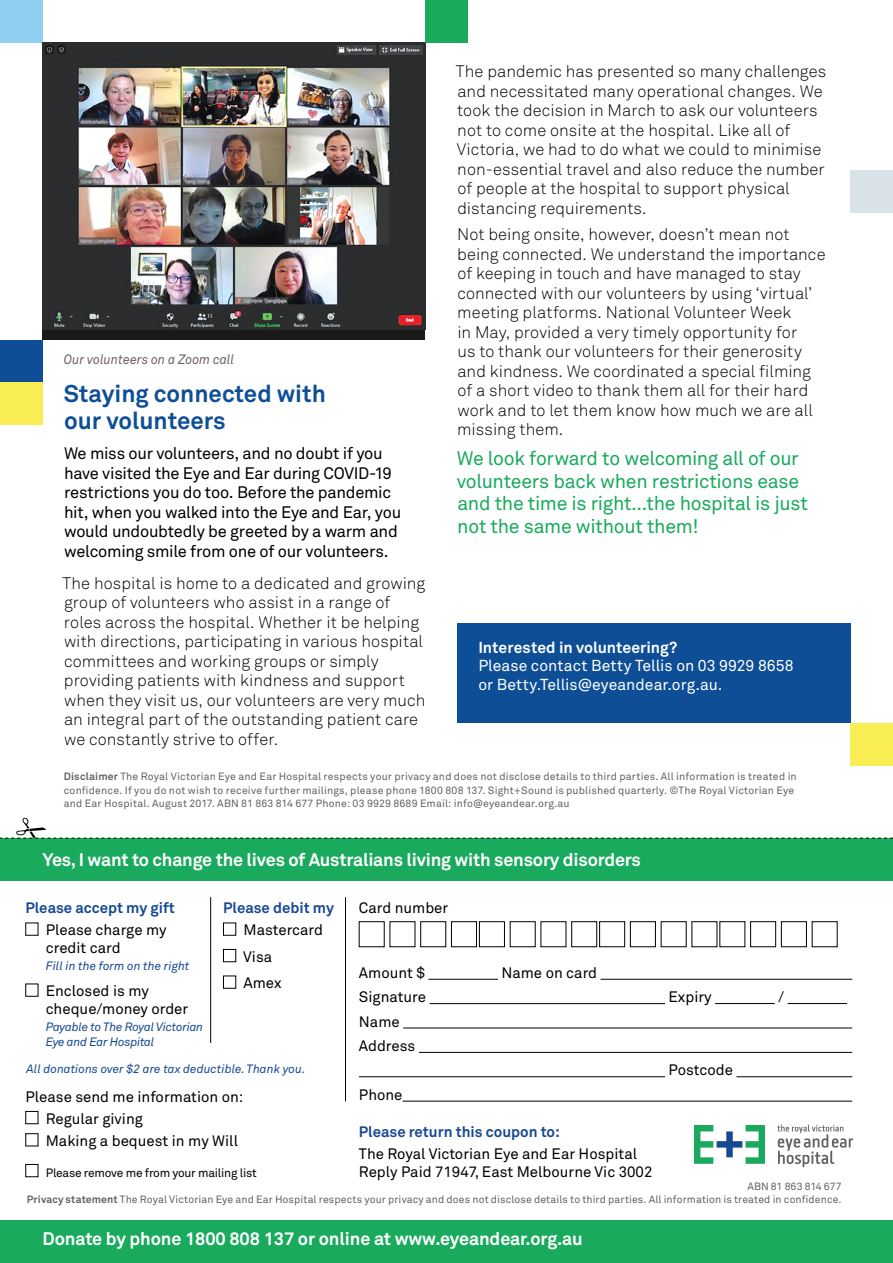
<style>
.page{position:relative;width:893px;height:1263px;background:#fff}
.page>*{position:absolute;margin:0;border:0;box-sizing:border-box;transform-origin:0 0}
.A_Heading_16_18{font:700 24px/27px "Akkurat";color:#0e4e96}
.Pull_Quote{font:19.5px/22.5px "Akkurat";letter-spacing:-.015em;color:#1aaa5d}
.t1{font:700 18px "Akkurat";letter-spacing:-.01em;color:#fff}
.Body{font:300 16.5px/19.5px "Akkurat";letter-spacing:.005em;color:#000}
.Introduction___Body{font:16.5px/19.5px "Akkurat";letter-spacing:-.02em;color:#000}
.Subheading_10_5_12_5{font:15.75px/18.8px "Akkurat";color:#fff}
.t2{font:15px/18px "Akkurat";color:#000}
.t3{font:700 15px "Akkurat";color:#174993}
.t4{font:italic 13.5px "Akkurat";color:#6d6461;scale:.94 1}
.t5{font:italic 12px "Akkurat";color:#174993}
.t6{font:italic 12px/15px "Akkurat";letter-spacing:-.02em;color:#174993}
.t7{font:12px "Akkurat";letter-spacing:-.02em;color:#000}
.Body_10_5_12_5{font:10.5px/13.5px "Akkurat";letter-spacing:.015em;color:#616262}
.s1{font-weight:700}
</style>
<div class="page">
<div style="left:0;top:340px;width:43px;height:43px;background:#0e4e96"></div>
<div style="left:0;top:383px;width:43px;height:42px;background:#f8ee53"></div>
<div style="left:0;top:0;width:43px;height:43px;background:#90cef0"></div>
<div style="left:457px;top:623px;width:393px;height:100px;background:#0e4e96"></div>
<div style="left:43px;top:43px;width:382px;height:297px;background:#1a1a1a"></div>
<img style="left:43px;top:43px;width:382px;height:287px">
<div style="left:850px;top:170px;width:43px;height:43px;background:#d8e2e7"></div>
<div style="left:425px;top:0;width:43px;height:43px;background:#1aaa5d"></div>
<div style="left:850px;top:723px;width:43px;height:42px;background:#f8ee53"></div>
<div style="left:0;top:1220px;width:893px;height:43px;background:#1aaa5d"></div>
<div style="left:0;top:838px;width:893px;height:42px;background:#1aaa5d"></div>
<div style="left:223px;top:923px;width:13px;height:12px;border:1px solid #000"></div>
<div style="left:223px;top:949px;width:13px;height:13px;border:1px solid #000"></div>
<div style="left:223px;top:976px;width:13px;height:12px;border:1px solid #000"></div>
<div style="left:26px;top:1111px;width:12px;height:13px;border:1px solid #000"></div>
<div style="left:26px;top:1133px;width:12px;height:13px;border:1px solid #000"></div>
<div style="left:26px;top:1164px;width:12px;height:13px;border:1px solid #000"></div>
<hr style="left:428px;top:979px;width:70px;height:1px;background:#000">
<hr style="left:600px;top:979px;width:252px;height:1px;background:#000">
<hr style="left:430px;top:1003px;width:235px;height:1px;background:#000">
<hr style="left:403px;top:1028px;width:449px;height:1px;background:#000">
<hr style="left:419px;top:1052px;width:433px;height:1px;background:#000">
<hr style="left:359px;top:1076px;width:306px;height:1px;background:#000">
<hr style="left:736px;top:1076px;width:116px;height:1px;background:#000">
<hr style="left:403px;top:1101px;width:449px;height:1px;background:#000">
<div style="left:420px;top:921px;width:26px;height:26px;border:1px solid #000"></div>
<div style="left:451px;top:921px;width:26px;height:26px;border:1px solid #000"></div>
<div style="left:479px;top:921px;width:26px;height:26px;border:1px solid #000"></div>
<div style="left:571px;top:921px;width:26px;height:26px;border:1px solid #000"></div>
<div style="left:599px;top:921px;width:26px;height:26px;border:1px solid #000"></div>
<div style="left:630px;top:921px;width:26px;height:26px;border:1px solid #000"></div>
<div style="left:750px;top:921px;width:26px;height:26px;border:1px solid #000"></div>
<div style="left:781px;top:921px;width:26px;height:26px;border:1px solid #000"></div>
<hr style="left:715px;top:1003px;width:60px;height:1px;background:#000">
<hr style="left:787px;top:1003px;width:60px;height:1px;background:#000">
<svg style="left:777px;top:1125px;width:76px;height:42px"></svg>
<svg style="left:694px;top:1125px;width:71px;height:39px"></svg>
<hr style="left:210px;top:897px;width:1px;height:146px;background:#000">
<hr style="left:345px;top:897px;width:1px;height:204px;background:#000">
<svg style="left:0;top:818px;width:893px;height:21px"></svg>
<p class="t4" style="left:64px;top:351px;width:183px">Our volunteers on a Zoom call</p>
<p class="A_Heading_16_18" style="left:64px;top:380px;width:264px">Staying connected with our volunteers</p>
<p class="Introduction___Body" style="left:64px;top:443px;width:339px">We miss our volunteers, and no doubt if you have visited the Eye and Ear during COVID-19 restrictions you do too. Before the pandemic hit, when you walked into the Eye and Ear, you would undoubtedly be greeted by a warm and welcoming smile from one of our volunteers.</p>
<p class="Body" style="left:62px;top:573px;width:365px">The hospital is home to a dedicated and growing group of volunteers who assist in a range of roles across the hospital. Whether it be helping with directions, participating in various hospital committees and working groups or simply providing patients with kindness and support when they visit us, our volunteers are very much an integral part of the outstanding patient care we constantly strive to offer.</p>
<p class="Body" style="left:456px;top:61px;width:372px">The pandemic has presented so many challenges and necessitated many operational changes. We took the decision in March to ask our volunteers not to come onsite at the hospital. Like all of Victoria, we had to do what we could to minimise non-essential travel and also reduce the number of people at the hospital to support physical distancing requirements.</p>
<p class="Body" style="left:457px;top:225px;width:370px">Not being onsite, however, doesn’t mean not being connected. We understand the importance of keeping in touch and have managed to stay connected with our volunteers by using ‘virtual’ meeting platforms. National Volunteer Week<br>in May, provided a very timely opportunity for<br>us to thank our volunteers for their generosity and kindness. We coordinated a special filming of a short video to thank them all for their hard work and to let them know how much we are all missing them.</p>
<p class="Pull_Quote" style="left:457px;top:447px;width:353px">We look forward to welcoming all of our volunteers back when restrictions ease and the time is right…the hospital is just not the same without them!</p>
<p class="Subheading_10_5_12_5" style="left:478px;top:637px;width:317px"><span class="s1">Interested in volunteering?<br></span>Please contact Betty Tellis on 03 9929 8658 or Betty.Tellis@eyeandear.org.au.</p>
<p class="Body_10_5_12_5" style="left:64px;top:770px;width:734px"><span class="s1">Disclaimer</span> The Royal Victorian Eye and Ear Hospital respects your privacy and does not disclose details to third parties. All information is treated in confidence. If you do not wish to receive further mailings, please phone 1800 808 137. Sight+Sound is published quarterly. ©The Royal Victorian Eye and Ear Hospital. August 2017. ABN 81 863 814 677 Phone: 03 9929 8689 Email: info@eyeandear.org.au</p>
<p class="t1" style="left:43px;top:848px;width:600px">Yes, I want to change the lives of Australians living with sensory disorders</p>
<p class="t3" style="left:26px;top:898px;width:151px">Please accept my gift</p>
<p class="t2" style="left:46px;top:921px;width:122px">Please charge my credit card</p>
<p class="t5" style="left:46px;top:958px;width:145px">Fill in the form on the right</p>
<p class="t2" style="left:46px;top:982px;width:144px">Enclosed is my cheque/money order</p>
<p class="t6" style="left:46px;top:1019px;width:159px">Payable to The Royal Victorian<br>Eye and Ear Hospital</p>
<p class="t3" style="left:223px;top:898px;width:112px">Please debit my</p>
<p class="t2" style="left:243px;top:921px;width:81px">Mastercard</p>
<p class="t2" style="left:243px;top:947px;width:30px">Visa</p>
<p class="t2" style="left:243px;top:974px;width:40px">Amex</p>
<p class="t5" style="left:27px;top:1061px;width:280px">All donations over $2 are tax deductible. Thank you.</p>
<p class="t2" style="left:26px;top:1087px;width:219px">Please send me information on:</p>
<p class="t2" style="left:46px;top:1109px;width:99px">Regular giving</p>
<p class="t2" style="left:46px;top:1132px;width:194px">Making a bequest in my Will</p>
<p class="t7" style="left:46px;top:1165px;width:212px">Please remove me from your mailing list</p>
<p class="t2" style="left:359px;top:899px;width:91px">Card number</p>
<p class="t2" style="left:359px;top:963px;width:67px">Amount $</p>
<p class="t2" style="left:501px;top:963px;width:97px">Name on card</p>
<p class="t2" style="left:359px;top:987px;width:69px">Signature</p>
<p class="t2" style="left:669px;top:987px;width:45px">Expiry</p>
<p class="t2" style="left:778px;top:987px;width:7px">/</p>
<p class="t2" style="left:359px;top:1012px;width:42px">Name</p>
<p class="t2" style="left:359px;top:1036px;width:58px">Address</p>
<p class="t2" style="left:669px;top:1061px;width:66px">Postcode</p>
<p class="t2" style="left:359px;top:1085px;width:45px">Phone</p>
<p class="t3" style="left:359px;top:1122px;width:203px">Please return this coupon to:</p>
<p class="t2" style="left:359px;top:1144px;width:295px">The Royal Victorian Eye and Ear Hospital<br>Reply Paid 71947, East Melbourne Vic 3002</p>
<p class="Body_10_5_12_5" style="left:747px;top:1179px;width:96px">ABN 81 863 814 677</p>
<p class="Body_10_5_12_5" style="left:27px;top:1192px;width:816px"><span class="s1">Privacy statement</span> The Royal Victorian Eye and Ear Hospital respects your privacy and does not disclose details to third parties. All information is treated in confidence.</p>
<p class="t1" style="left:43px;top:1227px;width:542px">Donate by phone 1800 808 137 or online at www.eyeandear.org.au</p>
</div>
